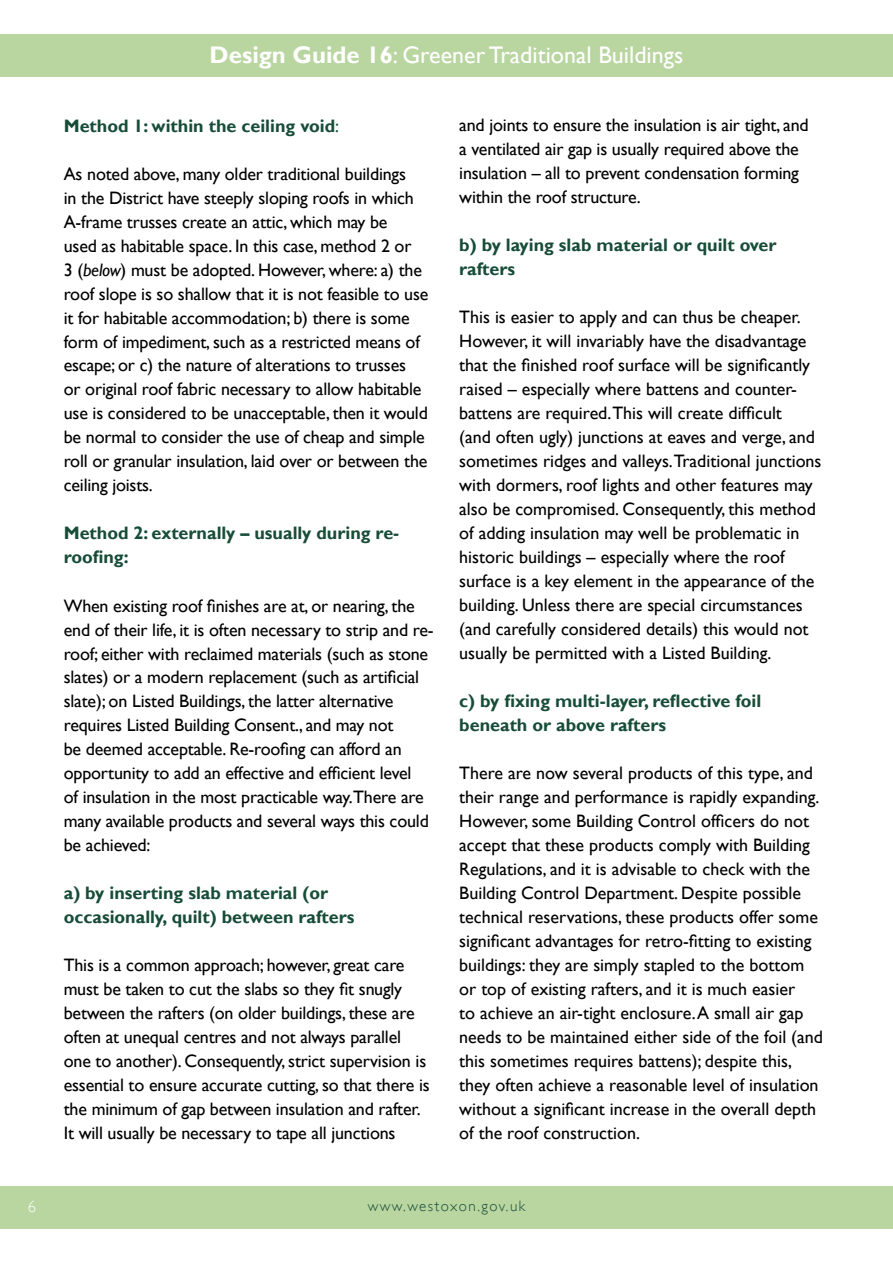
<style>
.page{position:relative;width:893px;height:1263px;background:#fff}
.page>*{position:absolute;margin:0;border:0;box-sizing:border-box;transform-origin:0 0}
.t1{font:24px "Gill Sans";color:#fff}
.t2{font:18px/24px "Gill Sans";letter-spacing:-.01em;color:#000}
.t3{font:700 18px/24px "Gill Sans";color:#174c38}
.t4{font:300 16.5px "Gill Sans";color:#fff}
.t5{font:300 15px "Gill Sans";letter-spacing:.1em;color:#174c38}
.s1{font-weight:700}
.s2{font-weight:400}
.s3{font-style:italic}
</style>
<div class="page">
<div style="left:0;top:1186px;width:893px;height:43px;background:#b9d5a0"></div>
<div style="left:0;top:34px;width:893px;height:43px;background:#b9d5a0"></div>
<h1 class="t1" style="left:210px;top:41px;width:475px"><span class="s1">Design Guide 16</span>: Greener Traditional Buildings</h1>
<p class="t3" style="left:64px;top:114px;width:277px">Method 1: within the ceiling void<span class="s2">:</span></p>
<p class="t2" style="left:64px;top:162px;width:366px">As noted above, many older traditional buildings<br>in the District have steeply sloping roofs in which A-frame trusses create an attic, which may be<br>used as habitable space. In this case, method 2 or<br>3 (<span class="s3">below</span>) must be adopted. However, where: a) the roof slope is so shallow that it is not feasible to use it for habitable accommodation; b) there is some form of impediment, such as a restricted means of escape; or c) the nature of alterations to trusses<br>or original roof fabric necessary to allow habitable use is considered to be unacceptable, then it would be normal to consider the use of cheap and simple roll or granular insulation, laid over or between the ceiling joists.</p>
<p class="t3" style="left:64px;top:522px;width:337px">Method 2: externally – usually during re&shy;roofing:</p>
<p class="t2" style="left:64px;top:594px;width:371px">When existing roof finishes are at, or nearing, the end of their life, it is often necessary to strip and re&shy;roof; either with reclaimed materials (such as stone slates) or a modern replacement (such as artificial slate); on Listed Buildings, the latter alternative requires Listed Building Consent., and may not<br>be deemed acceptable. Re-roofing can afford an opportunity to add an effective and efficient level<br>of insulation in the most practicable way.There are many available products and several ways this could be achieved:</p>
<p class="t3" style="left:64px;top:882px;width:292px">a) by inserting slab material (or occasionally, quilt) between rafters</p>
<p class="t2" style="left:64px;top:954px;width:367px">This is a common approach; however, great care must be taken to cut the slabs so they fit snugly between the rafters (on older buildings, these are often at unequal centres and not always parallel one to another). Consequently, strict supervision is essential to ensure accurate cutting, so that there is the minimum of gap between insulation and rafter.<br>It will usually be necessary to tape all junctions</p>
<p class="t2" style="left:459px;top:114px;width:351px">and joints to ensure the insulation is air tight, and a ventilated air gap is usually required above the insulation – all to prevent condensation forming within the roof structure.</p>
<p class="t3" style="left:459px;top:234px;width:319px">b) by laying slab material or quilt over rafters</p>
<p class="t2" style="left:459px;top:306px;width:364px">This is easier to apply and can thus be cheaper.<br>However, it will invariably have the disadvantage that the finished roof surface will be significantly raised – especially where battens and counter&shy;battens are required.This will create difficult<br>(and often ugly) junctions at eaves and verge, and sometimes ridges and valleys.Traditional junctions with dormers, roof lights and other features may also be compromised. Consequently, this method of adding insulation may well be problematic in historic buildings – especially where the roof surface is a key element in the appearance of the building. Unless there are special circumstances (and carefully considered details) this would not usually be permitted with a Listed Building.</p>
<p class="t3" style="left:459px;top:690px;width:303px">c) by fixing multi-layer, reflective foil beneath or above rafters</p>
<p class="t2" style="left:459px;top:762px;width:365px">There are now several products of this type, and their range and performance is rapidly expanding.<br>However, some Building Control officers do not accept that these products comply with Building Regulations, and it is advisable to check with the Building Control Department. Despite possible technical reservations, these products offer some significant advantages for retro-fitting to existing buildings: they are simply stapled to the bottom or top of existing rafters, and it is much easier<br>to achieve an air-tight enclosure. A small air gap needs to be maintained either side of the foil (and this sometimes requires battens); despite this, they often achieve a reasonable level of insulation without a significant increase in the overall depth of the roof construction.</p>
<p class="t4" style="left:28px;top:1197px;width:10px">6</p>
<p class="t5" style="left:368px;top:1197px;width:159px">www.westoxon.gov.uk</p>
</div>
